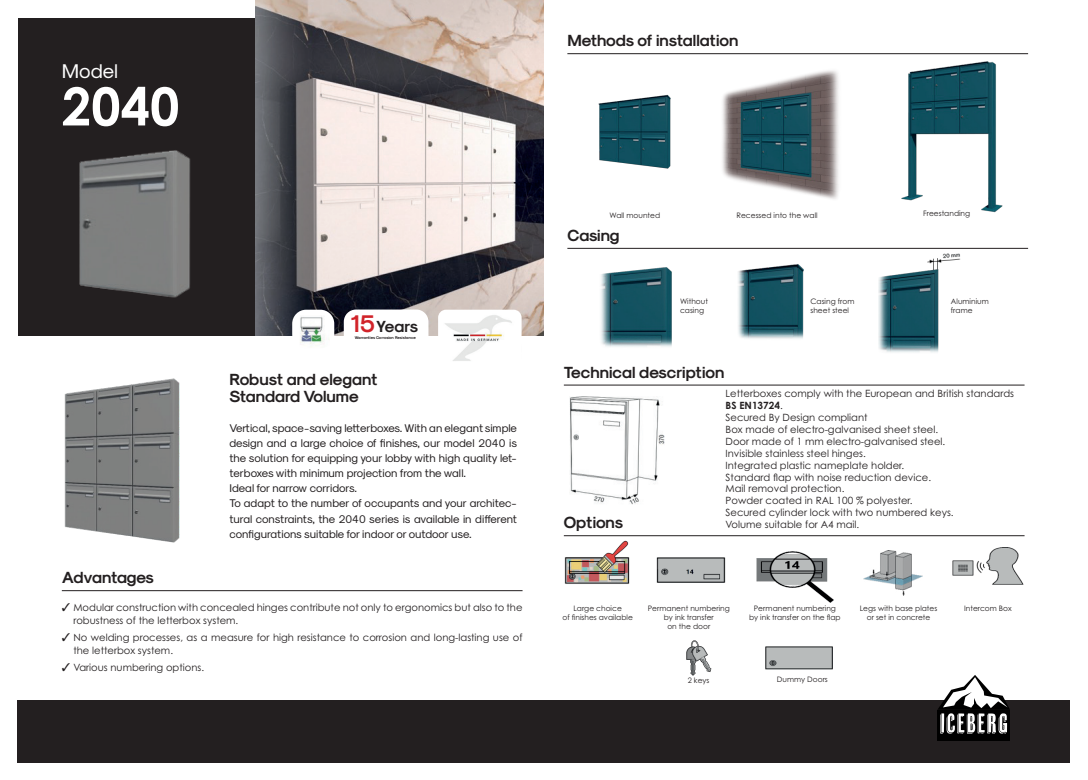
<style>
.page{position:relative;width:1088px;height:780px;background:#fff}
.page>*{position:absolute;margin:0;border:0;box-sizing:border-box;transform-origin:0 0}
.t1{font:700 52.5px "Century Gothic Pro";color:#fff}
.t2{font:20px "Sk Modernist Regular";color:#fff}
.t3{font:16.25px/17.5px "Sk Modernist Bold";color:#231f20}
.t4{font:16.25px "Sk Modernist Bold";letter-spacing:-.02em;color:#231f20}
.t5{font:11.25px/15px "Sk Modernist Regular";color:#231f20}
.t6{font:10px/11.9px "Century Gothic Pro";color:#231f20}
.t7{font:7.5px/8.8px "Century Gothic Pro";color:#231f20;text-align:center}
.t8{font:4px "Sk Modernist Bold";letter-spacing:-.01em;color:#231f20}
.s1{font-size:24.25px;color:#d1232a}
.s2{font-weight:700}
</style>
<div class="page">
<div style="left:18px;top:700px;width:1052px;height:62px;background:#231f20"></div>
<div style="left:18px;top:18px;width:239px;height:317px;background:#231f20"></div>
<div style="left:937px;top:709px;width:73px;height:31px;background:#000"></div>
<svg style="left:937px;top:675px;width:73px;height:58px"></svg>
<hr style="left:62px;top:590px;width:460px;height:1px;background:#231f20">
<hr style="left:564px;top:535px;width:460px;height:1px;background:#231f20">
<hr style="left:564px;top:385px;width:460px;height:1px;background:#231f20">
<img style="left:564px;top:540px;width:66px;height:44px">
<img style="left:656px;top:557px;width:70px;height:26px">
<img style="left:757px;top:551px;width:76px;height:51px">
<img style="left:952px;top:547px;width:72px;height:37px">
<img style="left:686px;top:640px;width:26px;height:36px">
<img style="left:570px;top:396px;width:94px;height:109px">
<img style="left:256px;top:0;width:287px;height:336px">
<img style="left:64px;top:378px;width:116px;height:165px">
<img style="left:863px;top:550px;width:59px;height:45px">
<img style="left:598px;top:94px;width:73px;height:75px">
<hr style="left:567px;top:53px;width:461px;height:1px;background:#231f20">
<hr style="left:567px;top:248px;width:461px;height:1px;background:#231f20">
<img style="left:722px;top:70px;width:117px;height:129px">
<img style="left:901px;top:61px;width:102px;height:151px">
<img style="left:601px;top:267px;width:71px;height:80px">
<img style="left:738px;top:264px;width:66px;height:75px">
<img style="left:923px;top:247px;width:46px;height:15px">
<img style="left:878px;top:262px;width:64px;height:91px">
<img style="left:18px;top:150px;width:198px;height:186px">
<img style="left:765px;top:646px;width:68px;height:24px">
<img style="left:438px;top:310px;width:84px;height:51px">
<div style="left:344px;top:309px;width:84px;height:49px;background:#fff;border-radius:12px"></div>
<img style="left:292px;top:310px;width:42px;height:36px">
<h2 class="t2" style="left:62px;top:60px;width:58px">Model</h2>
<h1 class="t1" style="left:62px;top:74px;width:119px">2040</h1>
<h3 class="t3" style="left:350px;top:317px;width:69px"><span class="s1">15</span>Years</h3>
<p class="t8" style="left:355px;top:335px;width:62px">Warranties Corrosion Resistance</p>
<h3 class="t3" style="left:229px;top:370px;width:150px">Robust and elegant<br>Standard Volume</h3>
<p class="t5" style="left:229px;top:421px;width:289px">Vertical, space-saving letterboxes. With an elegant simple design and a large choice of finishes, our model 2040 is the solution for equipping your lobby with high quality let&shy;terboxes with minimum projection from the wall.<br>Ideal for narrow corridors.<br>To adapt to the number of occupants and your architec&shy;tural constraints, the 2040 series is available in different configurations suitable for indoor or outdoor use.</p>
<h3 class="t4" style="left:62px;top:568px;width:94px">Advantages</h3>
<p class="t6" style="left:73px;top:601px;width:451px;line-height:12.5px;text-indent:-12px">✓ Modular construction with concealed hinges contribute not only to ergonomics but also to the robustness of the letterbox system.</p>
<p class="t6" style="left:73px;top:631px;width:451px;line-height:12.5px;text-indent:-12px">✓ No welding processes, as a measure for high resistance to corrosion and long-lasting use of the letterbox system.</p>
<p class="t6" style="left:62px;top:661px;width:144px">✓ Various numbering options.</p>
<h3 class="t3" style="left:567px;top:31px;width:173px">Methods of installation</h3>
<p class="t7" style="left:609px;top:211px;width:52px">Wall mounted</p>
<p class="t7" style="left:736px;top:211px;width:83px">Recessed into the wall</p>
<p class="t7" style="left:923px;top:209px;width:49px">Freestanding</p>
<h3 class="t3" style="left:567px;top:226px;width:54px">Casing</h3>
<p class="t7" style="left:680px;top:297px;width:29px;text-align:left">Without casing</p>
<p class="t7" style="left:810px;top:297px;width:45px;text-align:left">Casing from sheet steel</p>
<p class="t7" style="left:951px;top:297px;width:39px;text-align:left">Aluminium frame</p>
<h3 class="t3" style="left:564px;top:363px;width:162px">Technical description</h3>
<h3 class="t3" style="left:564px;top:513px;width:61px">Options</h3>
<p class="t6" style="left:725px;top:388px;width:290px">Letterboxes comply with the European and British standards <span class="s2">BS EN13724</span>.<br>Secured By Design compliant<br>Box made of electro-galvanised sheet steel.<br>Door made of 1 mm electro-galvanised steel.<br>Invisible stainless steel hinges.<br>Integrated plastic nameplate holder.<br>Standard flap with noise reduction device.<br>Mail removal protection.<br>Powder coated in RAL 100 % polyester.<br>Secured cylinder lock with two numbered keys.<br>Volume suitable for A4 mail.</p>
<p class="t7" style="left:562px;top:604px;width:72px">Large choice<br>of finishes available</p>
<p class="t7" style="left:648px;top:604px;width:84px">Permanent numbering by ink transfer<br>on the door</p>
<p class="t7" style="left:749px;top:604px;width:93px">Permanent numbering by ink transfer on the flap</p>
<p class="t7" style="left:964px;top:604px;width:49px">Intercom Box</p>
<p class="t7" style="left:860px;top:604px;width:79px">Legs with base plates or set in concrete</p>
<p class="t7" style="left:688px;top:676px;width:23px">2 keys</p>
<p class="t7" style="left:777px;top:675px;width:52px">Dummy Doors</p>
</div>
